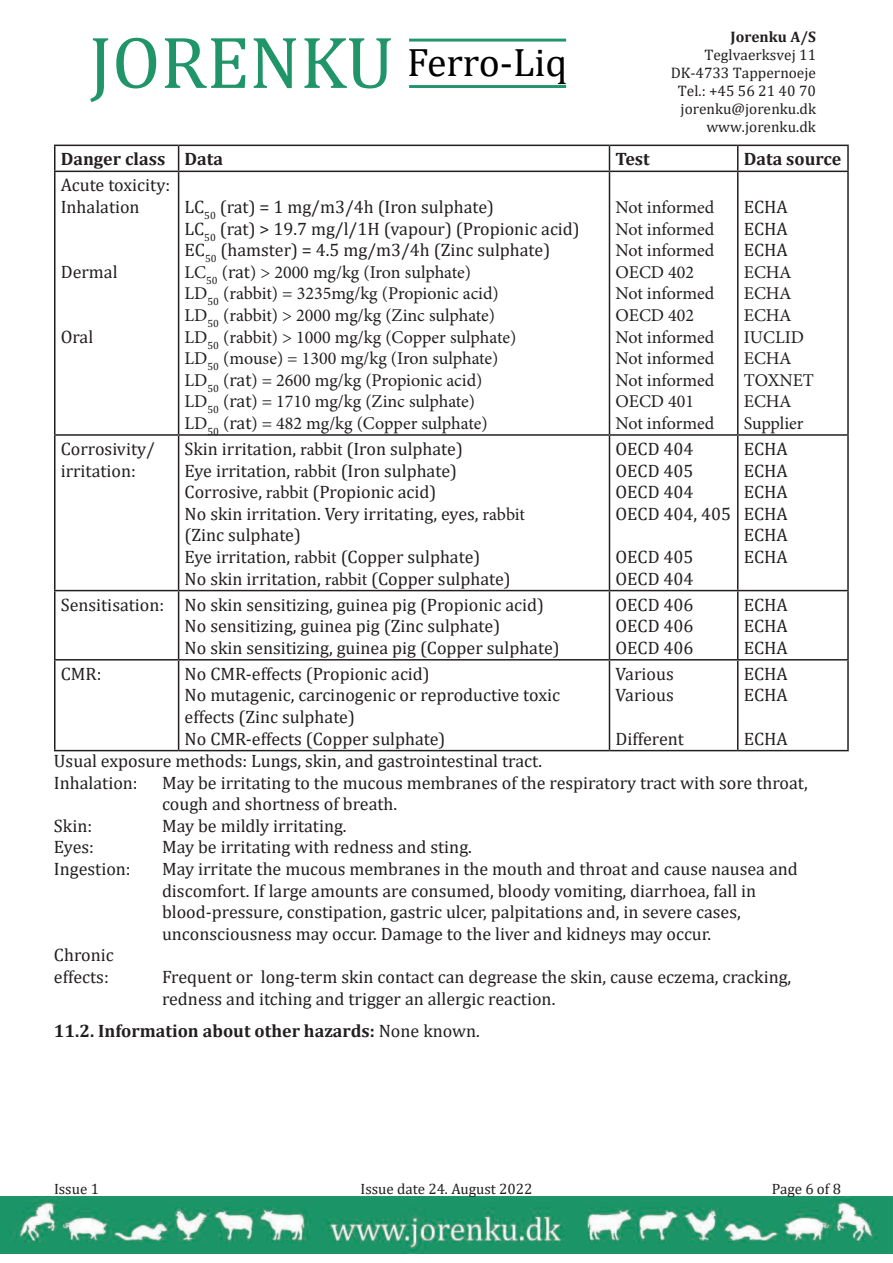
<style>
.page{position:relative;width:893px;height:1263px;background:#fff}
.page>*{position:absolute;margin:0;border:0;box-sizing:border-box;transform-origin:0 0}
.t1{font:39.9px "Cambria";color:#000001}
.t2{font:18px/21.6px "Cambria";color:#231f20}
.t3{font:18px/21.6px "Minion Pro";letter-spacing:-.005em;color:#231f20}
.t4{font:700 18px "Cambria";color:#231f20}
.t5{font:15.3px/18px "Cambria";color:#231f20;text-align:right}
.t6{font:700 15.3px "Cambria";color:#231f20}
.t7{font:15px "Cambria";color:#231f20}
.s1{font-size:74.4px;color:#1f9569}
.s2{font-family:"Cambria"}
.s3{font-family:"Minion Pro"}
.s4{font-weight:400}
</style>
<div class="page">
<img style="left:0;top:1196px;width:893px;height:58px">
<hr style="left:409px;top:39px;width:157px;height:3px;background:#1f9569">
<hr style="left:409px;top:85px;width:157px;height:3px;background:#1f9569">
<hr style="left:54px;top:145px;width:125px;height:1px;background:#231f20">
<hr style="left:54px;top:146px;width:2px;height:25px;background:#231f20">
<hr style="left:179px;top:145px;width:430px;height:1px;background:#231f20">
<svg style="left:178px;top:146px;width:1px;height:25px"></svg>
<hr style="left:609px;top:145px;width:129px;height:1px;background:#231f20">
<svg style="left:609px;top:146px;width:1px;height:25px"></svg>
<hr style="left:738px;top:145px;width:111px;height:1px;background:#231f20">
<svg style="left:737px;top:146px;width:1px;height:25px"></svg>
<hr style="left:847px;top:146px;width:2px;height:25px;background:#231f20">
<hr style="left:54px;top:171px;width:125px;height:1px;background:#231f20">
<hr style="left:54px;top:172px;width:2px;height:262px;background:#231f20">
<hr style="left:179px;top:171px;width:430px;height:1px;background:#231f20">
<hr style="left:178px;top:172px;width:1px;height:262px;background:#231f20">
<hr style="left:609px;top:171px;width:129px;height:1px;background:#231f20">
<hr style="left:609px;top:172px;width:1px;height:262px;background:#231f20">
<hr style="left:738px;top:171px;width:111px;height:1px;background:#231f20">
<hr style="left:737px;top:172px;width:1px;height:262px;background:#231f20">
<hr style="left:847px;top:172px;width:2px;height:262px;background:#231f20">
<hr style="left:54px;top:434px;width:125px;height:2px;background:#231f20">
<hr style="left:54px;top:436px;width:2px;height:154px;background:#231f20">
<hr style="left:179px;top:434px;width:430px;height:2px;background:#231f20">
<hr style="left:178px;top:436px;width:1px;height:154px;background:#231f20">
<hr style="left:609px;top:434px;width:129px;height:2px;background:#231f20">
<hr style="left:609px;top:436px;width:1px;height:154px;background:#231f20">
<hr style="left:738px;top:434px;width:111px;height:2px;background:#231f20">
<hr style="left:737px;top:436px;width:1px;height:154px;background:#231f20">
<hr style="left:847px;top:436px;width:2px;height:154px;background:#231f20">
<hr style="left:54px;top:590px;width:125px;height:1px;background:#231f20">
<hr style="left:54px;top:591px;width:2px;height:68px;background:#231f20">
<hr style="left:179px;top:590px;width:430px;height:1px;background:#231f20">
<hr style="left:178px;top:591px;width:1px;height:68px;background:#231f20">
<hr style="left:609px;top:590px;width:129px;height:1px;background:#231f20">
<hr style="left:609px;top:591px;width:1px;height:68px;background:#231f20">
<hr style="left:738px;top:590px;width:111px;height:1px;background:#231f20">
<hr style="left:737px;top:591px;width:1px;height:68px;background:#231f20">
<hr style="left:847px;top:591px;width:2px;height:68px;background:#231f20">
<hr style="left:54px;top:659px;width:125px;height:1px;background:#231f20">
<hr style="left:54px;top:660px;width:2px;height:90px;background:#231f20">
<hr style="left:179px;top:659px;width:430px;height:1px;background:#231f20">
<hr style="left:178px;top:660px;width:1px;height:90px;background:#231f20">
<hr style="left:609px;top:659px;width:129px;height:1px;background:#231f20">
<hr style="left:609px;top:660px;width:1px;height:90px;background:#231f20">
<hr style="left:738px;top:659px;width:111px;height:1px;background:#231f20">
<hr style="left:737px;top:660px;width:1px;height:90px;background:#231f20">
<hr style="left:847px;top:660px;width:2px;height:90px;background:#231f20">
<hr style="left:54px;top:750px;width:125px;height:1px;background:#231f20">
<hr style="left:179px;top:750px;width:430px;height:1px;background:#231f20">
<hr style="left:609px;top:750px;width:129px;height:1px;background:#231f20">
<hr style="left:738px;top:750px;width:111px;height:1px;background:#231f20">
<h1 class="t1" style="left:89px;top:39px;width:480px"><span class="s1">JORENKU</span> Ferro-Liq</h1>
<p class="t6" style="left:730px;top:26px;width:87px">Jorenku A/S</p>
<p class="t5" style="left:671px;top:46px;width:147px">Teglvaerksvej 11<br>DK-4733 Tappernoeje<br>Tel.: +45 56 21 40 70 jorenku@jorenku.dk www.jorenku.dk</p>
<p class="t4" style="left:61px;top:146px;width:164px">Danger class Data</p>
<p class="t4" style="left:615px;top:146px;width:36px">Test</p>
<p class="t4" style="left:744px;top:146px;width:99px">Data source</p>
<p class="t2" style="left:61px;top:174px;width:111px">Acute toxicity:<br>Inhalation</p>
<p class="t3" style="left:615px;top:196px;width:100px">Not informed<br>Not informed<br>Not informed<br>OECD 402<br>Not informed<br>OECD 402<br>Not informed<br>Not informed<br>Not informed<br>OECD 401<br>Not informed</p>
<p class="t2" style="left:744px;top:196px;width:46px;text-align:justify">ECHA ECHA ECHA</p>
<p class="t2" style="left:185px;top:196px;width:397px">LC<sub>50</sub> (rat) = 1 mg/m3/4h (Iron sulphate)<br>LC<sub>50</sub> (rat) &gt; 19.7 mg/l/1H (vapour) (Propionic acid)<br>EC<sub>50</sub> (hamster) = 4.5 mg/m3/4h (Zinc sulphate)</p>
<p class="t3" style="left:185px;top:261px;width:333px">LC<sub>50</sub> (<span class="s2">rat</span>) &gt; 2000 mg/kg (Iron sulphate)<br>LD<sub>50</sub> (rabbit) = 3235mg/kg (Propionic acid)<br>LD<sub>50</sub> (rabbit) &gt; 2000 mg/kg (Zinc sulphate)<br>LD<sub>50</sub> (rabbit) &gt; 1000 mg/kg (Copper sulphate)<br>LD<sub>50</sub> (mouse) = 1300 mg/kg (Iron sulphate)<br>LD<sub>50</sub> (<span class="s2">rat</span>) = 2600 mg/kg (Propionic acid)<br>LD<sub>50</sub> (<span class="s2">rat</span>) = 1710 mg/kg (Zinc sulphate)<br>LD<sub>50</sub> (<span class="s2">rat</span>) = 482 mg/kg (Copper sulphate)</p>
<p class="t2" style="left:61px;top:261px;width:58px">Dermal</p>
<p class="t3" style="left:744px;top:261px;width:72px">ECHA<br>ECHA<br>ECHA<br>IUCLID<br>ECHA<br>TOXNET<br>ECHA<br>Supplier</p>
<p class="t2" style="left:61px;top:326px;width:34px">Oral</p>
<p class="t2" style="left:61px;top:438px;width:96px">Corrosivity/ irritation:</p>
<p class="t2" style="left:185px;top:438px;width:342px">Skin irritation, <span class="s3">rabbit</span> (Iron sulphate)<br>Eye irritation, <span class="s3">rabbit</span> (Iron sulphate)<br>Corrosive, <span class="s3">rabbit</span> (Propionic acid)<br>No skin irritation. Very irritating, eyes, <span class="s3">rabbit </span>(Zinc sulphate)<br>Eye irritation, <span class="s3">rabbit</span> (Copper sulphate)<br>No skin irritation, <span class="s3">rabbit</span> (Copper sulphate)</p>
<p class="t2" style="left:615px;top:438px;width:117px">OECD 404<br>OECD 405<br>OECD 404<br>OECD 404, 405</p>
<p class="t2" style="left:615px;top:546px;width:80px">OECD 405<br>OECD 404</p>
<p class="t2" style="left:744px;top:438px;width:46px;text-align:justify">ECHA ECHA ECHA ECHA ECHA ECHA</p>
<p class="t2" style="left:185px;top:593px;width:377px;text-indent:-124px">Sensitisation: No skin sensitizing, guinea pig (Propionic acid)<br>No sensitizing, guinea pig (Zinc sulphate)<br>No skin sensitizing, guinea pig (Copper sulphate)</p>
<p class="t2" style="left:615px;top:593px;width:80px;text-align:justify">OECD 406<br>OECD 406<br>OECD 406</p>
<p class="t2" style="left:744px;top:593px;width:46px;text-align:justify">ECHA ECHA ECHA</p>
<p class="t2" style="left:61px;top:663px;width:42px">CMR:</p>
<p class="t2" style="left:185px;top:663px;width:377px">No CMR-effects (Propionic acid)<br>No mutagenic, carcinogenic or reproductive toxic effects (Zinc sulphate)<br>No CMR-effects (Copper sulphate)</p>
<p class="t2" style="left:615px;top:663px;width:60px">Various<br>Various</p>
<p class="t2" style="left:744px;top:663px;width:46px">ECHA<br>ECHA</p>
<p class="t2" style="left:744px;top:727px;width:46px">ECHA</p>
<p class="t2" style="left:615px;top:727px;width:70px">Different</p>
<p class="t2" style="left:54px;top:750px;width:490px">Usual exposure methods: Lungs, skin, and gastrointestinal tract.<br>Inhalation:</p>
<p class="t2" style="left:162px;top:771px;width:647px">May be irritating to the mucous membranes of the respiratory tract with sore throat, cough and shortness of breath.</p>
<p class="t2" style="left:54px;top:815px;width:40px">Skin:</p>
<p class="t2" style="left:162px;top:815px;width:186px">May be mildly irritating.</p>
<p class="t2" style="left:54px;top:836px;width:41px">Eyes:</p>
<p class="t2" style="left:162px;top:836px;width:311px">May be irritating with redness and sting.</p>
<p class="t2" style="left:54px;top:858px;width:78px">Ingestion:</p>
<p class="t2" style="left:162px;top:858px;width:637px">May irritate the mucous membranes in the mouth and throat and cause nausea and discomfort. If large amounts are consumed, bloody vomiting, diarrhoea, fall in blood-pressure, constipation, gastric ulcer, palpitations and, in severe cases, unconsciousness may occur. Damage to the liver and kidneys may occur.</p>
<p class="t2" style="left:54px;top:944px;width:61px">Chronic effects:</p>
<p class="t2" style="left:162px;top:966px;width:631px">Frequent or long-term skin contact can degrease the skin, cause eczema, cracking, redness and itching and trigger an allergic reaction.</p>
<p class="t4" style="left:54px;top:1018px;width:427px">11.2. Information about other hazards: <span class="s4">None known.</span></p>
<p class="t7" style="left:54px;top:1180px;width:46px">Issue 1</p>
<p class="t7" style="left:360px;top:1180px;width:174px">Issue date 24. August 2022</p>
<p class="t7" style="left:772px;top:1180px;width:71px">Page 6 of 8</p>
</div>
